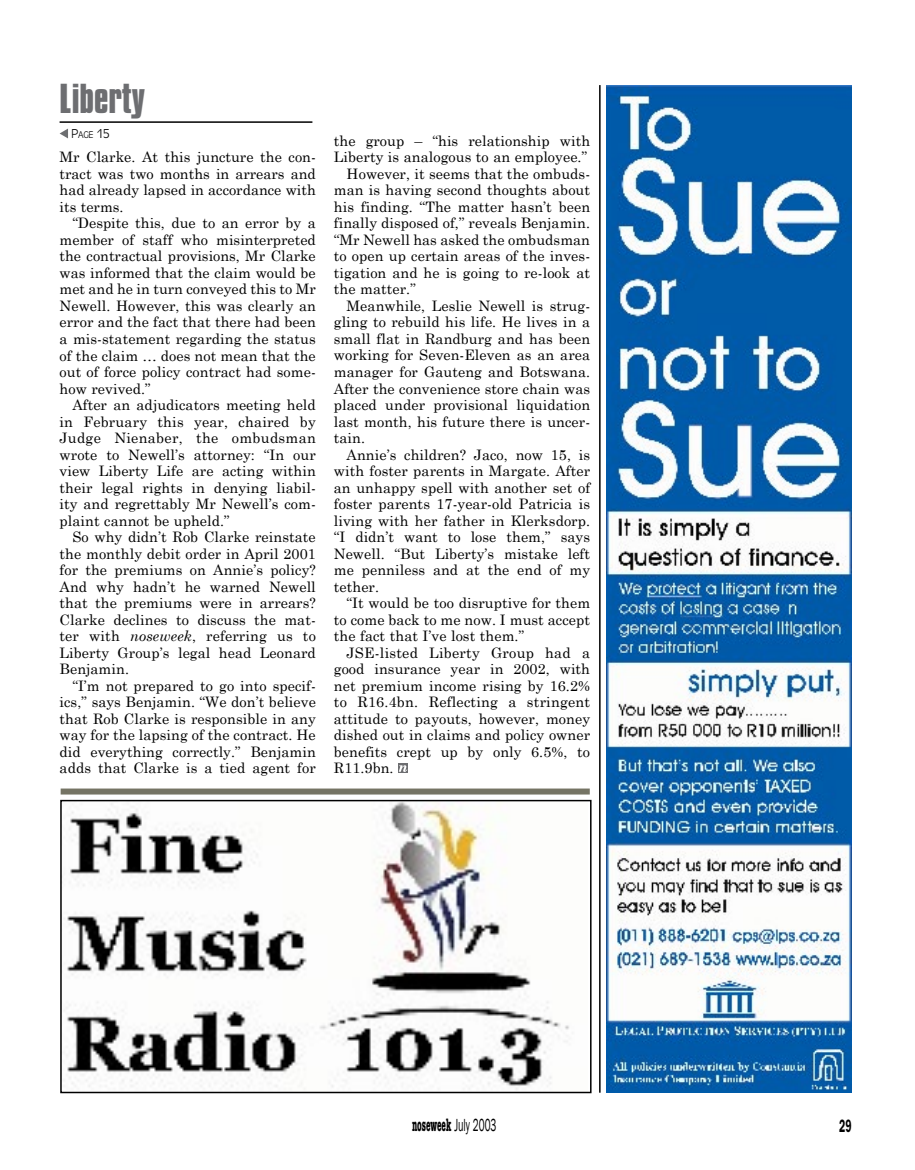
<style>
.page{position:relative;width:915px;height:1170px;background:#fff}
.page>*{position:absolute;margin:0;border:0;box-sizing:border-box;transform-origin:0 0}
.t1{font:700 36px "Compacta";color:#6d6e71}
.t2{font:700 condensed 18px "American Typewriter";color:#000;scale:.56 1}
.t3{font:600 18px "Franklin Gothic";color:#000;scale:.57 1}
.t4{font:14.4px/16.5px "Century Schoolbook";letter-spacing:.005em;color:#000;text-align:justify}
.t5{font:300 12px "Antique Olive";color:#000}
.s1{font-style:italic}
.s2{font-size:9px}
.s3{font-family:"Franklin Gothic";font-weight:400;font-stretch:normal}
</style>
<div class="page">
<hr style="left:60px;top:121px;width:252px;height:2px;background:#000">
<svg style="left:398px;top:763px;width:10px;height:10px"></svg>
<svg style="left:398px;top:765px;width:9px;height:6px"></svg>
<svg style="left:60px;top:128px;width:8px;height:10px"></svg>
<img style="left:606px;top:85px;width:244px;height:1007px">
<hr style="left:599px;top:85px;width:1px;height:1007px;background:#000">
<img style="left:64px;top:802px;width:505px;height:288px">
<div style="left:60px;top:799px;width:531px;height:294px;border:2px solid #000"></div>
<div style="left:61px;top:788px;width:528px;height:6px;background:#757464"></div>
<h1 class="t1" style="left:60px;top:77px;width:87px">Liberty</h1>
<p class="t4" style="left:60px;top:148px;width:258px">Mr Clarke. At this juncture the con&shy;tract was two months in arrears and had already lapsed in accordance with its terms.</p>
<p class="t4" style="left:60px;top:214px;width:258px;text-indent:13px">“Despite this, due to an error by a member of staff who misinterpreted the contractual provisions, Mr Clarke was informed that the claim would be met and he in turn conveyed this to Mr Newell. However, this was clearly an error and the fact that there had been a mis-statement regarding the status of the claim … does not mean that the out of force policy contract had some&shy;how revived.”</p>
<p class="t4" style="left:60px;top:396px;width:258px;text-indent:13px">After an adjudicators meeting held in February this year, chaired by Judge Nienaber, the ombudsman wrote to Newell’s attorney: “In our view Liberty Life are acting within their legal rights in denying liabil&shy;ity and regrettably Mr Newell’s com&shy;plaint cannot be upheld.”</p>
<p class="t4" style="left:60px;top:528px;width:258px;text-indent:13px">So why didn’t Rob Clarke reinstate the monthly debit order in April 2001 for the premiums on Annie’s policy?<br>And why hadn’t he warned Newell that the premiums were in arrears?<br>Clarke declines to discuss the mat&shy;ter with <span class="s1">noseweek</span>, referring us to Liberty Group’s legal head Leonard Benjamin.</p>
<p class="t4" style="left:60px;top:676px;width:258px;text-indent:13px">“I’m not prepared to go into specif&shy;ics,” says Benjamin. “We don’t believe that Rob Clarke is responsible in any way for the lapsing of the contract. He did everything correctly.” Benjamin adds that Clarke is a tied agent for</p>
<p class="t5" style="left:71px;top:126px;width:40px">P<span class="s2">AGE</span> 15</p>
<p class="t4" style="left:334px;top:132px;width:258px">the group – “his relationship with</p>
<p class="t4" style="left:334px;top:148px;width:255px">Liberty is analogous to an employee.”</p>
<p class="t4" style="left:346px;top:165px;width:245px">However, it seems that the ombuds-</p>
<p class="t4" style="left:334px;top:181px;width:258px">man is having second thoughts about</p>
<p class="t4" style="left:334px;top:198px;width:258px">his finding. “The matter hasn’t been</p>
<p class="t4" style="left:334px;top:214px;width:258px">finally disposed of,” reveals Benjamin.</p>
<p class="t4" style="left:334px;top:231px;width:258px">“Mr Newell has asked the ombudsman</p>
<p class="t4" style="left:334px;top:247px;width:258px">to open up certain areas of the inves-</p>
<p class="t4" style="left:334px;top:264px;width:258px">tigation and he is going to re-look at</p>
<p class="t4" style="left:334px;top:280px;width:84px">the matter.”</p>
<p class="t4" style="left:346px;top:297px;width:245px">Meanwhile, Leslie Newell is strug-</p>
<p class="t4" style="left:334px;top:313px;width:258px">gling to rebuild his life. He lives in a</p>
<p class="t4" style="left:334px;top:330px;width:258px">small flat in Randburg and has been</p>
<p class="t4" style="left:334px;top:346px;width:258px">working for Seven-Eleven as an area</p>
<p class="t4" style="left:334px;top:363px;width:258px">manager for Gauteng and Botswana.</p>
<p class="t4" style="left:334px;top:379px;width:258px">After the convenience store chain was</p>
<p class="t4" style="left:334px;top:396px;width:258px">placed under provisional liquidation</p>
<p class="t4" style="left:334px;top:412px;width:258px">last month, his future there is uncer-</p>
<p class="t4" style="left:334px;top:429px;width:33px">tain.</p>
<p class="t4" style="left:346px;top:445px;width:245px">Annie’s children? Jaco, now 15, is</p>
<p class="t4" style="left:334px;top:462px;width:258px">with foster parents in Margate. After</p>
<p class="t4" style="left:334px;top:478px;width:258px">an unhappy spell with another set of</p>
<p class="t4" style="left:334px;top:495px;width:258px">foster parents 17-year-old Patricia is</p>
<p class="t4" style="left:334px;top:511px;width:258px">living with her father in Klerksdorp.</p>
<p class="t4" style="left:334px;top:528px;width:258px">“I didn’t want to lose them,” says</p>
<p class="t4" style="left:334px;top:544px;width:258px">Newell. “But Liberty’s mistake left</p>
<p class="t4" style="left:334px;top:561px;width:258px">me penniless and at the end of my</p>
<p class="t4" style="left:334px;top:577px;width:47px">tether.</p>
<p class="t4" style="left:346px;top:594px;width:245px">“It would be too disruptive for them</p>
<p class="t4" style="left:334px;top:611px;width:258px">to come back to me now. I must accept</p>
<p class="t4" style="left:334px;top:627px;width:192px">the fact that I’ve lost them.”</p>
<p class="t4" style="left:346px;top:644px;width:245px">JSE-listed Liberty Group had a</p>
<p class="t4" style="left:334px;top:660px;width:258px">good insurance year in 2002, with</p>
<p class="t4" style="left:334px;top:677px;width:258px">net premium income rising by 16.2%</p>
<p class="t4" style="left:334px;top:693px;width:258px">to R16.4bn. Reflecting a stringent</p>
<p class="t4" style="left:334px;top:710px;width:258px">attitude to payouts, however, money</p>
<p class="t4" style="left:334px;top:726px;width:258px">dished out in claims and policy owner</p>
<p class="t4" style="left:334px;top:743px;width:258px">benefits crept up by only 6.5%, to</p>
<p class="t4" style="left:334px;top:759px;width:61px">R11.9bn.</p>
<p class="t2" style="left:412px;top:1114px;width:152px">noseweek <span class="s3">July</span> <span class="s3">2003</span></p>
<p class="t3" style="left:838px;top:1114px;width:23px">29</p>
</div>
